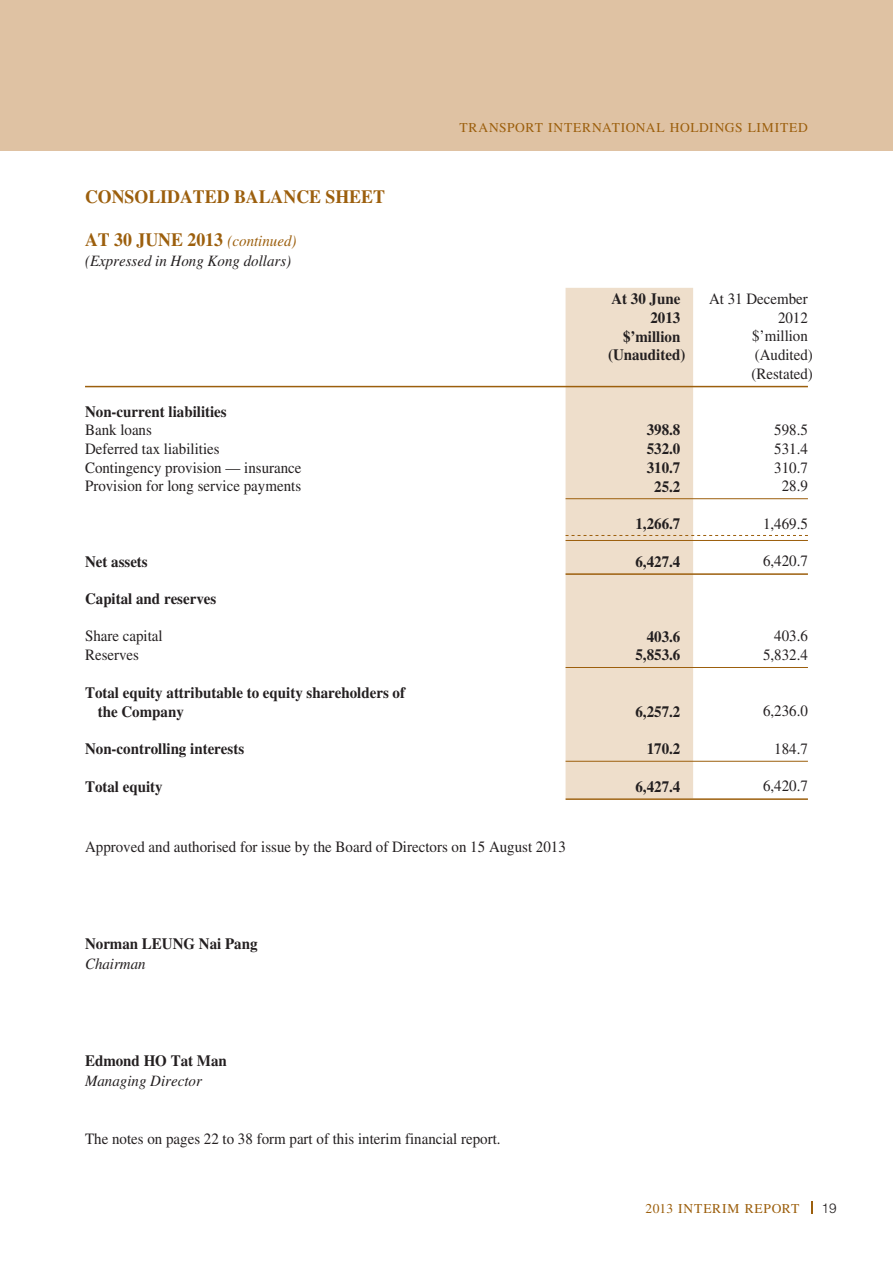
<style>
.page{position:relative;width:893px;height:1263px;background:#fff}
.page>*{position:absolute;margin:0;border:0;box-sizing:border-box;transform-origin:0 0}
.t1{font:700 18.75px "Times";color:#9c5f0d;scale:.95 1}
.t2{font:15.75px/18.8px "Times";color:#231f20;text-align:right;scale:.95 1}
.t3{font:700 15.75px/18.8px "Times";color:#231f20;text-align:right;scale:.95 1}
.t4{font:italic 15.75px "Times";color:#231f20;scale:.95 1}
.t5{font:13.5px "Times";letter-spacing:.05em;color:#9c5f0d}
.t6{font:300 13.5px "Helvetica";color:#231f20}
.s1{font-weight:400;font-style:italic;font-size:15.75px}
</style>
<div class="page">
<div style="left:0;top:0;width:893px;height:151px;background:#dfc2a3"></div>
<svg style="left:811px;top:1201px;width:1px;height:13px"></svg>
<div style="left:566px;top:288px;width:127px;height:510px;background:#eedecb"></div>
<hr style="left:85px;top:386px;width:723px;height:1px;background:#9c5f0d">
<hr style="left:566px;top:498px;width:242px;height:1px;background:#9c5f0d">
<svg style="left:566px;top:535px;width:242px;height:1px"></svg>
<hr style="left:566px;top:540px;width:242px;height:1px;background:#9c5f0d">
<hr style="left:566px;top:573px;width:242px;height:2px;background:#9c5f0d">
<hr style="left:566px;top:667px;width:242px;height:1px;background:#9c5f0d">
<hr style="left:566px;top:761px;width:242px;height:1px;background:#9c5f0d">
<hr style="left:566px;top:798px;width:242px;height:2px;background:#9c5f0d">
<p class="t1" style="left:85px;top:190px;width:317px">CONSOLIDATED BALANCE SHEET</p>
<p class="t1" style="left:85px;top:233px;width:224px">AT 30 JUNE 2013 <span class="s1">(continued)</span></p>
<p class="t4" style="left:85px;top:255px;width:218px">(Expressed in Hong Kong dollars)</p>
<p class="t5" style="left:459px;top:123px;width:350px">TRANSPORT INTERNATIONAL HOLDINGS LIMITED</p>
<p class="t3" style="left:611px;top:291px;width:74px">At 30 June<br>2013</p>
<p class="t2" style="left:709px;top:291px;width:106px">At 31 December<br>2012</p>
<p class="t3" style="left:623px;top:328px;width:62px">$’million</p>
<p class="t2" style="left:752px;top:328px;width:60px">$’million</p>
<p class="t3" style="left:608px;top:347px;width:83px">(Unaudited)</p>
<p class="t2" style="left:751px;top:347px;width:66px;text-align:left">(Audited) (Restated)</p>
<p class="t3" style="left:85px;top:403px;width:151px">Non-current liabilities</p>
<p class="t2" style="left:85px;top:422px;width:72px">Bank loans</p>
<p class="t3" style="left:647px;top:422px;width:37px">398.8</p>
<p class="t2" style="left:774px;top:422px;width:37px">598.5</p>
<p class="t2" style="left:85px;top:441px;width:143px">Deferred tax liabilities</p>
<p class="t3" style="left:647px;top:441px;width:37px">532.0</p>
<p class="t2" style="left:774px;top:441px;width:37px">531.4</p>
<p class="t2" style="left:85px;top:459px;width:229px">Contingency provision — insurance</p>
<p class="t3" style="left:647px;top:459px;width:37px">310.7</p>
<p class="t2" style="left:774px;top:459px;width:37px">310.7</p>
<p class="t2" style="left:85px;top:478px;width:229px">Provision for long service payments</p>
<p class="t3" style="left:654px;top:478px;width:29px">25.2</p>
<p class="t2" style="left:782px;top:478px;width:29px">28.9</p>
<p class="t3" style="left:635px;top:516px;width:49px">1,266.7</p>
<p class="t2" style="left:763px;top:516px;width:49px">1,469.5</p>
<p class="t3" style="left:85px;top:553px;width:68px">Net assets</p>
<p class="t3" style="left:635px;top:553px;width:49px">6,427.4</p>
<p class="t2" style="left:763px;top:553px;width:49px">6,420.7</p>
<p class="t3" style="left:85px;top:591px;width:140px">Capital and reserves</p>
<p class="t2" style="left:85px;top:628px;width:83px">Share capital</p>
<p class="t3" style="left:647px;top:628px;width:37px">403.6</p>
<p class="t2" style="left:774px;top:628px;width:37px">403.6</p>
<p class="t2" style="left:85px;top:647px;width:58px">Reserves</p>
<p class="t3" style="left:635px;top:647px;width:49px">5,853.6</p>
<p class="t2" style="left:763px;top:647px;width:49px">5,832.4</p>
<p class="t3" style="left:98px;top:684px;width:325px;text-align:left;text-indent:-13px">Total equity attributable to equity shareholders of the Company</p>
<p class="t3" style="left:635px;top:703px;width:49px">6,257.2</p>
<p class="t2" style="left:763px;top:703px;width:49px">6,236.0</p>
<p class="t3" style="left:85px;top:741px;width:169px">Non-controlling interests</p>
<p class="t3" style="left:647px;top:741px;width:37px">170.2</p>
<p class="t2" style="left:774px;top:741px;width:37px">184.7</p>
<p class="t3" style="left:85px;top:778px;width:83px">Total equity</p>
<p class="t3" style="left:635px;top:778px;width:49px">6,427.4</p>
<p class="t2" style="left:763px;top:778px;width:49px">6,420.7</p>
<p class="t2" style="left:85px;top:838px;width:508px">Approved and authorised for issue by the Board of Directors on 15 August 2013</p>
<p class="t3" style="left:85px;top:936px;width:183px">Norman LEUNG Nai Pang</p>
<p class="t4" style="left:85px;top:957px;width:65px">Chairman</p>
<p class="t3" style="left:85px;top:1053px;width:151px">Edmond HO Tat Man</p>
<p class="t4" style="left:85px;top:1074px;width:124px">Managing Director</p>
<p class="t2" style="left:85px;top:1131px;width:439px">The notes on pages 22 to 38 form part of this interim financial report.</p>
<p class="t5" style="left:645px;top:1203px;width:155px">2013 INTERIM REPORT</p>
<p class="t6" style="left:822px;top:1203px;width:17px">19</p>
</div>
